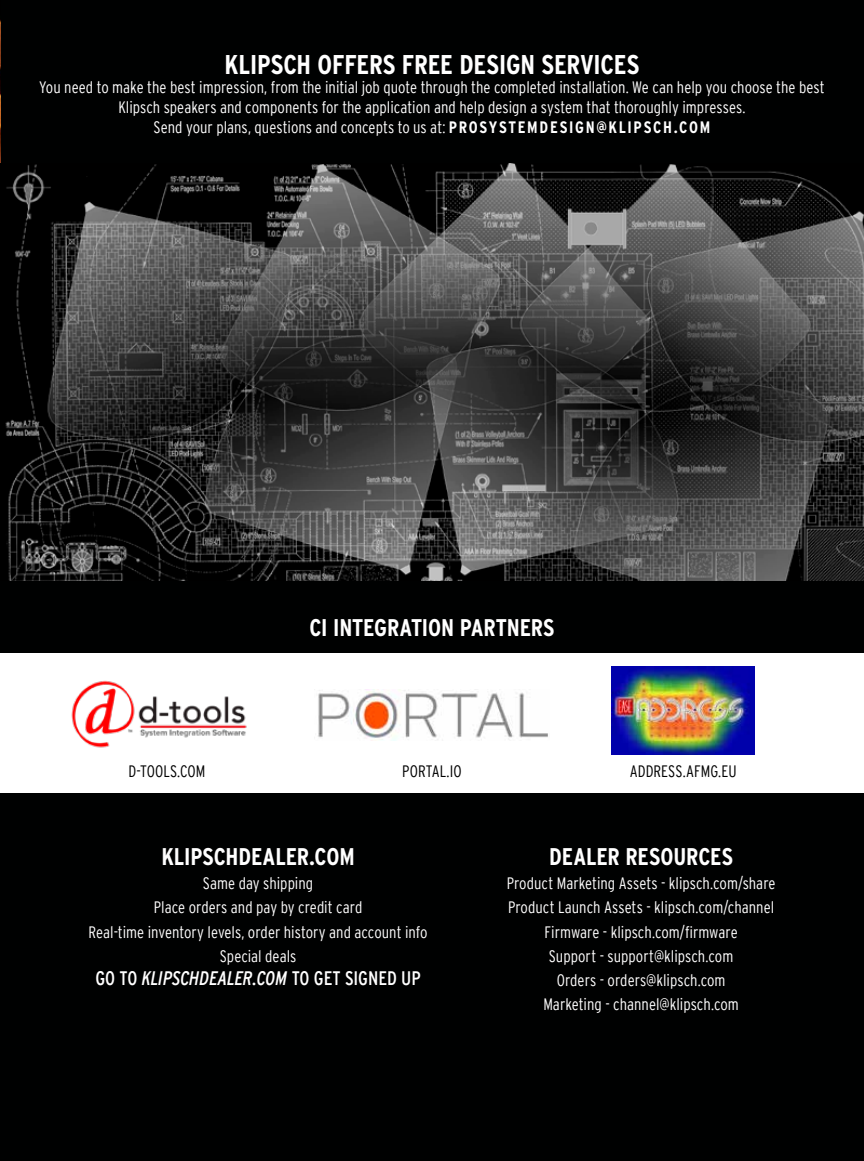
<style>
.page{position:relative;width:864px;height:1161px;background:#000101}
.page>*{position:absolute;margin:0;border:0;box-sizing:border-box;transform-origin:0 0}
.t1{font:700 condensed 27px "Interstate";letter-spacing:-.005em;color:#fff}
.t2{font:700 condensed 24px "Interstate";letter-spacing:-.005em;color:#fff}
.t3{font:condensed 19.5px "Interstate";letter-spacing:-.005em;color:#fff}
.t4{font:300 condensed 16.5px/24px "Interstate";color:#fff;text-align:center}
.t5{font:300 condensed 16.5px "Interstate";letter-spacing:.005em;color:#000}
.s1{font-weight:700}
.s2{font-style:italic}
</style>
<div class="page">
<div style="left:0;top:653px;width:864px;height:139px;background:#fff"></div>
<img style="left:0;top:0;width:1px;height:163px">
<img style="left:0;top:163px;width:864px;height:417px">
<img style="left:318px;top:690px;width:230px;height:50px">
<img style="left:71px;top:680px;width:176px;height:68px">
<img style="left:612px;top:666px;width:143px;height:89px">
<h1 class="t1" style="left:224px;top:49px;width:417px">KLIPSCH OFFERS FREE DESIGN SERVICES</h1>
<p class="t4" style="left:39px;top:78px;width:787px;line-height:19.8px">You need to make the best impression, from the initial job quote through the completed installation. We can help you choose the best<br>Klipsch speakers and components for the application and help design a system that thoroughly impresses.<br>Send your plans, questions and concepts to us at: <span class="s1">PROSYSTEMDESIGN@KLIPSCH.COM</span></p>
<h2 class="t2" style="left:310px;top:614px;width:246px">CI INTEGRATION PARTNERS</h2>
<p class="t5" style="left:128px;top:762px;width:79px">D-TOOLS.COM</p>
<p class="t5" style="left:402px;top:762px;width:61px">PORTAL.IO</p>
<p class="t5" style="left:630px;top:762px;width:108px">ADDRESS.AFMG.EU</p>
<h2 class="t2" style="left:161px;top:844px;width:195px">KLIPSCHDEALER.COM</h2>
<p class="t4" style="left:89px;top:872px;width:341px">Same day shipping<br>Place orders and pay by credit card<br>Real-time inventory levels, order history and account info<br>Special deals</p>
<p class="t3" style="left:95px;top:968px;width:327px">GO TO <span class="s2">KLIPSCHDEALER.COM</span> TO GET SIGNED UP</p>
<h2 class="t2" style="left:549px;top:844px;width:185px">DEALER RESOURCES</h2>
<p class="t4" style="left:507px;top:872px;width:270px">Product Marketing Assets - klipsch.com/share Product Launch Assets - klipsch.com/channel Firmware - klipsch.com/firmware<br>Support - support@klipsch.com<br>Orders - orders@klipsch.com<br>Marketing - channel@klipsch.com</p>
</div>
